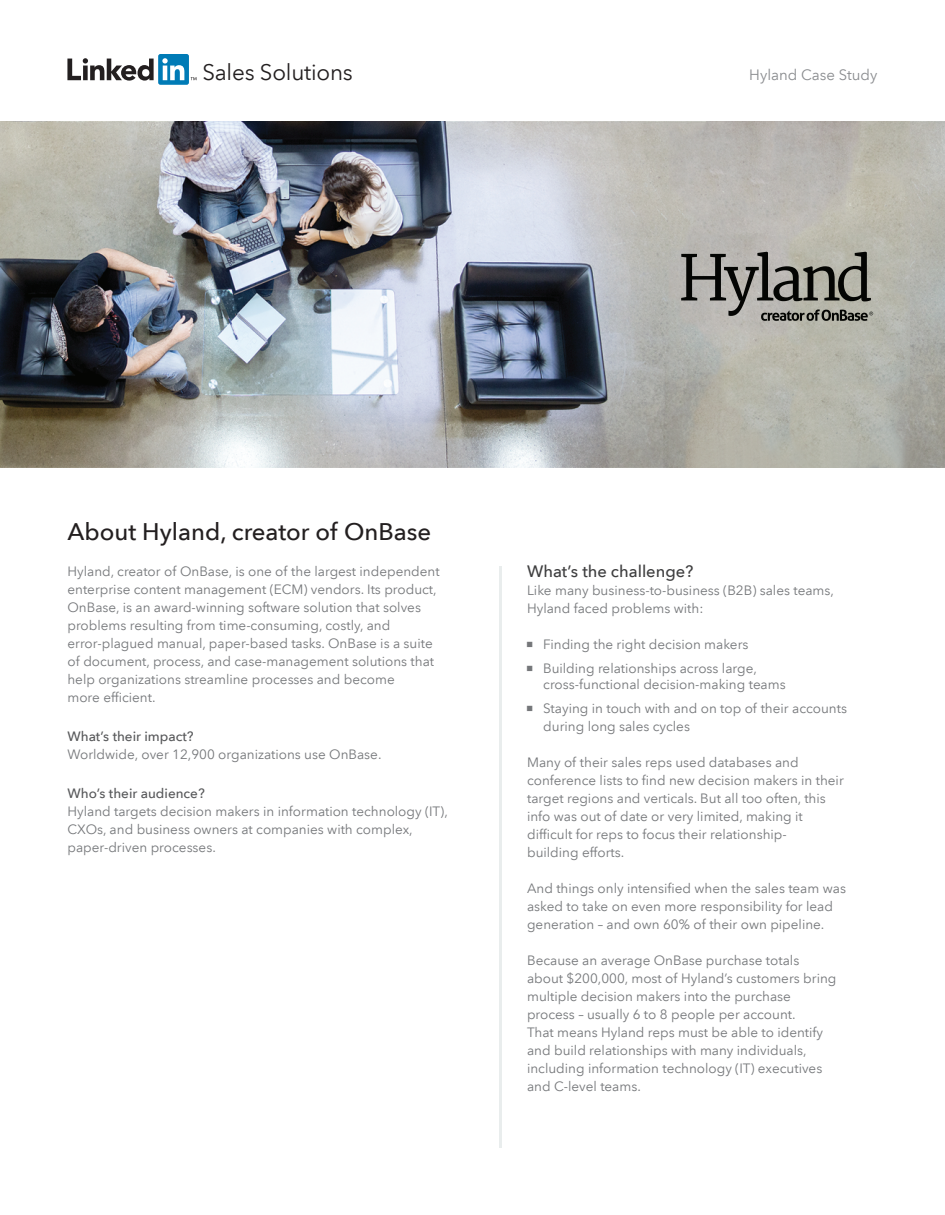
<style>
.page{position:relative;width:945px;height:1215px;background:#fff}
.page>*{position:absolute;margin:0;border:0;box-sizing:border-box;transform-origin:0 0}
.t1{font:500 24px "Avenir Next LT Pro";color:#231f20}
.t2{font:22.5px "Avenir Next LT Pro";letter-spacing:-.01em;color:#231f20}
.t3{font:500 16.5px "Avenir Next LT Pro";color:#3e3e3f}
.t4{font:15px "Avenir Next LT Pro";color:#8a8c8f}
.t5{font:13.5px/18px "Avenir Next LT Pro";color:#75777a}
.t6{font:500 13.5px "Avenir Next LT Pro";color:#57585a}
</style>
<div class="page">
<svg style="left:67px;top:54px;width:129px;height:31px"></svg>
<img style="left:0;top:122px;width:945px;height:345px">
<hr style="left:499px;top:566px;width:3px;height:581px;background:#e9eded">
<svg style="left:681px;top:252px;width:192px;height:69px;background:#878680"></svg>
<h2 class="t2" style="left:202px;top:59px;width:152px">Sales Solutions</h2>
<p class="t4" style="left:749px;top:66px;width:130px">Hyland Case Study</p>
<h1 class="t1" style="left:67px;top:518px;width:365px">About Hyland, creator of OnBase</h1>
<p class="t5" style="left:67px;top:563px;width:374px">Hyland, creator of OnBase, is one of the largest independent enterprise content management (ECM) vendors. Its product, OnBase, is an award-winning software solution that solves problems resulting from time-consuming, costly, and error-plagued manual, paper-based tasks. OnBase is a suite of document, process, and case-management solutions that help organizations streamline processes and become<br>more efficient.</p>
<p class="t6" style="left:67px;top:729px;width:128px">What’s their impact?</p>
<p class="t5" style="left:67px;top:746px;width:316px">Worldwide, over 12,900 organizations use OnBase.</p>
<p class="t6" style="left:67px;top:786px;width:139px">Who’s their audience?</p>
<p class="t5" style="left:67px;top:803px;width:382px">Hyland targets decision makers in information technology (IT),<br>CXOs, and business owners at companies with complex, paper-driven processes.</p>
<p class="t3" style="left:527px;top:561px;width:168px">What’s the challenge?</p>
<p class="t5" style="left:527px;top:581px;width:308px">Like many business-to-business (B2B) sales teams,<br>Hyland faced problems with:</p>
<p class="t5" style="left:543px;top:632px;width:215px;line-height:24px">Finding the right decision makers<br>Building relationships across large,</p>
<p class="t5" style="left:543px;top:673px;width:305px;line-height:24px">cross-functional decision-making teams<br>Staying in touch with and on top of their accounts</p>
<p class="t5" style="left:543px;top:718px;width:148px">during long sales cycles</p>
<p class="t5" style="left:527px;top:754px;width:318px">Many of their sales reps used databases and conference lists to find new decision makers in their target regions and verticals. But all too often, this info was out of date or very limited, making it difficult for reps to focus their relationship-<br>building efforts.</p>
<p class="t5" style="left:527px;top:880px;width:320px">And things only intensified when the sales team was asked to take on even more responsibility for lead generation – and own 60% of their own pipeline.</p>
<p class="t5" style="left:527px;top:952px;width:311px">Because an average OnBase purchase totals about $200,000, most of Hyland’s customers bring multiple decision makers into the purchase process – usually 6 to 8 people per account.<br>That means Hyland reps must be able to identify and build relationships with many individuals, including information technology (IT) executives and C-level teams.</p>
</div>
